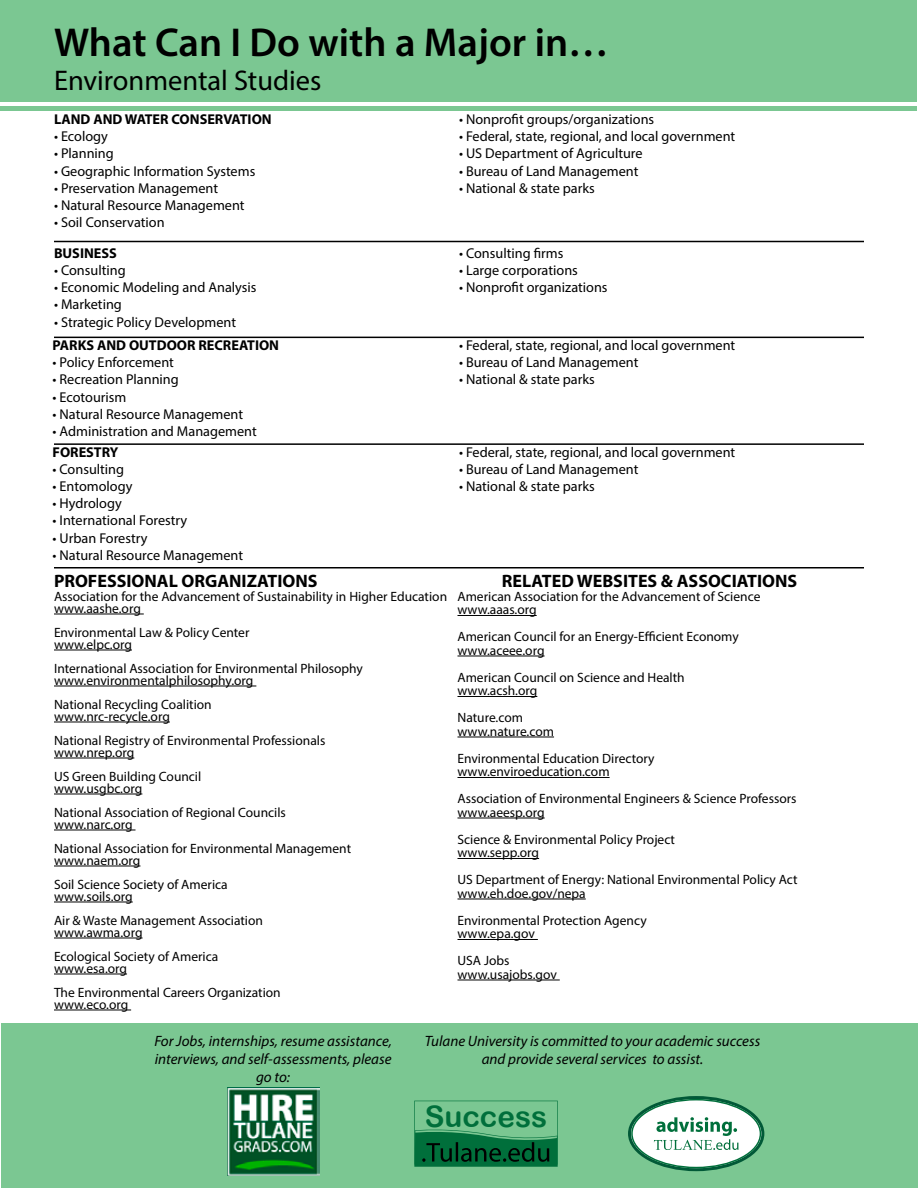
<style>
.page{position:relative;width:918px;height:1188px;background:#fff}
.page>*{position:absolute;margin:0;border:0;box-sizing:border-box;transform-origin:0 0}
.t1{font:600 40.5px "Myriad Pro";color:#000}
.t2{font:29.7px "Arial Rounded MT Bold";color:#006f3b}
.t3{font:28.5px "Myriad Pro";color:#000}
.t4{font:700 18px "Myriad Pro";color:#000}
.t5{font:italic 15px/18px "Myriad Pro";color:#000;text-align:center}
.t6{font:14.25px "Myriad Pro";color:#000}
.t7{font:700 14.25px "Myriad Pro";color:#000}
.t8{font:13.5px/12px "Myriad Pro";color:#000}
</style>
<div class="page">
<div style="left:0;top:0;width:917px;height:101px;background:#7bc792"></div>
<hr style="left:0;top:107px;width:917px;height:4px;background:#7bc792">
<div style="left:1px;top:1023px;width:917px;height:165px;background:#7bc792"></div>
<svg style="left:414px;top:1101px;width:144px;height:66px"></svg>
<img style="left:227px;top:1088px;width:92px;height:87px">
<svg style="left:630px;top:1098px;width:133px;height:72px;background:#deebe5"></svg>
<div style="left:628px;top:1096px;width:136px;height:75px;border:3px solid #015937;border-radius:50%"></div>
<div style="left:631px;top:1099px;width:130px;height:69px;border:2px solid #006f3b;border-radius:50%"></div>
<svg style="left:654px;top:1117px;width:84px;height:33px;background:#bcd9cb"></svg>
<hr style="left:54px;top:614px;width:90px;height:1px;background:#000">
<hr style="left:54px;top:650px;width:78px;height:1px;background:#000">
<hr style="left:54px;top:686px;width:202px;height:1px;background:#000">
<hr style="left:54px;top:722px;width:116px;height:1px;background:#000">
<hr style="left:54px;top:758px;width:80px;height:1px;background:#000">
<hr style="left:54px;top:794px;width:88px;height:1px;background:#000">
<hr style="left:54px;top:830px;width:82px;height:1px;background:#000">
<hr style="left:54px;top:866px;width:86px;height:1px;background:#000">
<hr style="left:54px;top:902px;width:79px;height:1px;background:#000">
<hr style="left:54px;top:938px;width:89px;height:1px;background:#000">
<hr style="left:54px;top:974px;width:73px;height:1px;background:#000">
<hr style="left:54px;top:1010px;width:77px;height:1px;background:#000">
<hr style="left:458px;top:615px;width:79px;height:1px;background:#000">
<hr style="left:458px;top:656px;width:87px;height:1px;background:#000">
<hr style="left:458px;top:696px;width:79px;height:1px;background:#000">
<hr style="left:458px;top:737px;width:96px;height:1px;background:#000">
<hr style="left:458px;top:777px;width:152px;height:1px;background:#000">
<hr style="left:458px;top:818px;width:87px;height:1px;background:#000">
<hr style="left:458px;top:858px;width:81px;height:1px;background:#000">
<hr style="left:458px;top:899px;width:128px;height:1px;background:#000">
<hr style="left:458px;top:939px;width:80px;height:1px;background:#000">
<hr style="left:458px;top:980px;width:102px;height:1px;background:#000">
<hr style="left:54px;top:567px;width:810px;height:1px;background:#000">
<hr style="left:54px;top:241px;width:810px;height:1px;background:#000">
<hr style="left:54px;top:337px;width:810px;height:1px;background:#000">
<hr style="left:54px;top:443px;width:810px;height:2px;background:#000">
<h1 class="t1" style="left:54px;top:17px;width:556px">What Can I Do with a Major in…</h1>
<h3 class="t3" style="left:54px;top:63px;width:269px">Environmental Studies</h3>
<p class="t7" style="left:54px;top:110px;width:219px">LAND AND WATER CONSERVATION</p>
<p class="t6" style="left:54px;top:128px;width:55px">• Ecology</p>
<p class="t6" style="left:54px;top:145px;width:61px">• Planning</p>
<p class="t6" style="left:54px;top:162px;width:203px">• Geographic Information Systems</p>
<p class="t6" style="left:54px;top:179px;width:166px">• Preservation Management</p>
<p class="t6" style="left:54px;top:196px;width:192px">• Natural Resource Management</p>
<p class="t6" style="left:54px;top:213px;width:112px">• Soil Conservation</p>
<p class="t7" style="left:54px;top:244px;width:64px">BUSINESS</p>
<p class="t6" style="left:54px;top:262px;width:73px">• Consulting</p>
<p class="t6" style="left:54px;top:279px;width:204px">• Economic Modeling and Analysis</p>
<p class="t6" style="left:54px;top:296px;width:69px">• Marketing</p>
<p class="t6" style="left:54px;top:313px;width:184px">• Strategic Policy Development</p>
<p class="t7" style="left:53px;top:336px;width:228px">PARKS AND OUTDOOR RECREATION</p>
<p class="t6" style="left:53px;top:354px;width:123px">• Policy Enforcement</p>
<p class="t6" style="left:53px;top:371px;width:128px">• Recreation Planning</p>
<p class="t6" style="left:53px;top:388px;width:76px">• Ecotourism</p>
<p class="t6" style="left:53px;top:405px;width:192px">• Natural Resource Management</p>
<p class="t6" style="left:53px;top:422px;width:206px">• Administration and Management</p>
<p class="t7" style="left:53px;top:443px;width:68px">FORESTRY</p>
<p class="t6" style="left:53px;top:461px;width:73px">• Consulting</p>
<p class="t6" style="left:53px;top:478px;width:81px">• Entomology</p>
<p class="t6" style="left:53px;top:495px;width:71px">• Hydrology</p>
<p class="t6" style="left:53px;top:512px;width:136px">• International Forestry</p>
<p class="t6" style="left:53px;top:529px;width:96px">• Urban Forestry</p>
<p class="t6" style="left:53px;top:546px;width:192px">• Natural Resource Management</p>
<p class="t6" style="left:459px;top:111px;width:197px">• Nonprofit groups/organizations</p>
<p class="t6" style="left:459px;top:128px;width:278px">• Federal, state, regional, and local government</p>
<p class="t6" style="left:459px;top:145px;width:185px">• US Department of Agriculture</p>
<p class="t6" style="left:459px;top:162px;width:181px">• Bureau of Land Management</p>
<p class="t6" style="left:459px;top:179px;width:137px">• National &amp; state parks</p>
<p class="t6" style="left:459px;top:245px;width:106px">• Consulting firms</p>
<p class="t6" style="left:459px;top:262px;width:120px">• Large corporations</p>
<p class="t6" style="left:459px;top:279px;width:150px">• Nonprofit organizations</p>
<p class="t6" style="left:459px;top:337px;width:278px">• Federal, state, regional, and local government</p>
<p class="t6" style="left:459px;top:354px;width:181px">• Bureau of Land Management</p>
<p class="t6" style="left:459px;top:371px;width:137px">• National &amp; state parks</p>
<p class="t6" style="left:459px;top:444px;width:278px">• Federal, state, regional, and local government</p>
<p class="t6" style="left:459px;top:461px;width:181px">• Bureau of Land Management</p>
<p class="t6" style="left:459px;top:478px;width:137px">• National &amp; state parks</p>
<h3 class="t4" style="left:54px;top:569px;width:265px">PROFESSIONAL ORGANIZATIONS</h3>
<h3 class="t4" style="left:502px;top:569px;width:297px">RELATED WEBSITES &amp; ASSOCIATIONS</h3>
<p class="t8" style="left:458px;top:589px;width:304px;line-height:13.5px">American Association for the Advancement of Science www.aaas.org</p>
<p class="t8" style="left:458px;top:630px;width:283px;line-height:13.5px">American Council for an Energy-Efficient Economy www.aceee.org</p>
<p class="t8" style="left:458px;top:670px;width:229px;line-height:13.5px">American Council on Science and Health www.acsh.org</p>
<p class="t8" style="left:458px;top:711px;width:98px;line-height:13.5px">Nature.com www.nature.com</p>
<p class="t8" style="left:458px;top:751px;width:199px;line-height:13.5px">Environmental Education Directory www.enviroeducation.com</p>
<p class="t8" style="left:458px;top:792px;width:341px;line-height:13.5px">Association of Environmental Engineers &amp; Science Professors www.aeesp.org</p>
<p class="t8" style="left:458px;top:832px;width:219px;line-height:13.5px">Science &amp; Environmental Policy Project www.sepp.org</p>
<p class="t8" style="left:458px;top:873px;width:342px;line-height:13.5px">US Department of Energy: National Environmental Policy Act www.eh.doe.gov/nepa</p>
<p class="t8" style="left:458px;top:913px;width:191px;line-height:13.5px">Environmental Protection Agency www.epa.gov</p>
<p class="t8" style="left:458px;top:954px;width:101px;line-height:13.5px">USA Jobs www.usajobs.gov</p>
<p class="t8" style="left:54px;top:590px;width:395px">Association for the Advancement of Sustainability in Higher Education www.aashe.org</p>
<p class="t8" style="left:54px;top:626px;width:197px">Environmental Law &amp; Policy Center www.elpc.org</p>
<p class="t8" style="left:54px;top:662px;width:310px">International Association for Environmental Philosophy www.environmentalphilosophy.org</p>
<p class="t8" style="left:54px;top:698px;width:159px">National Recycling Coalition www.nrc-recycle.org</p>
<p class="t8" style="left:54px;top:734px;width:273px">National Registry of Environmental Professionals www.nrep.org</p>
<p class="t8" style="left:54px;top:770px;width:149px">US Green Building Council www.usgbc.org</p>
<p class="t8" style="left:54px;top:806px;width:233px">National Association of Regional Councils www.narc.org</p>
<p class="t8" style="left:54px;top:842px;width:299px">National Association for Environmental Management www.naem.org</p>
<p class="t8" style="left:54px;top:878px;width:175px">Soil Science Society of America www.soils.org</p>
<p class="t8" style="left:54px;top:914px;width:211px">Air &amp; Waste Management Association www.awma.org</p>
<p class="t8" style="left:54px;top:950px;width:166px">Ecological Society of America www.esa.org</p>
<p class="t8" style="left:54px;top:986px;width:228px">The Environmental Careers Organization www.eco.org</p>
<p class="t5" style="left:154px;top:1032px;width:239px">For Jobs, internships, resume assistance, interviews, and self-assessments, please go to:</p>
<p class="t5" style="left:425px;top:1032px;width:337px">Tulane University is committed to your academic success and provide several services to assist.</p>
<h2 class="t2" style="left:425px;top:1099px;width:124px">Success</h2>
</div>
